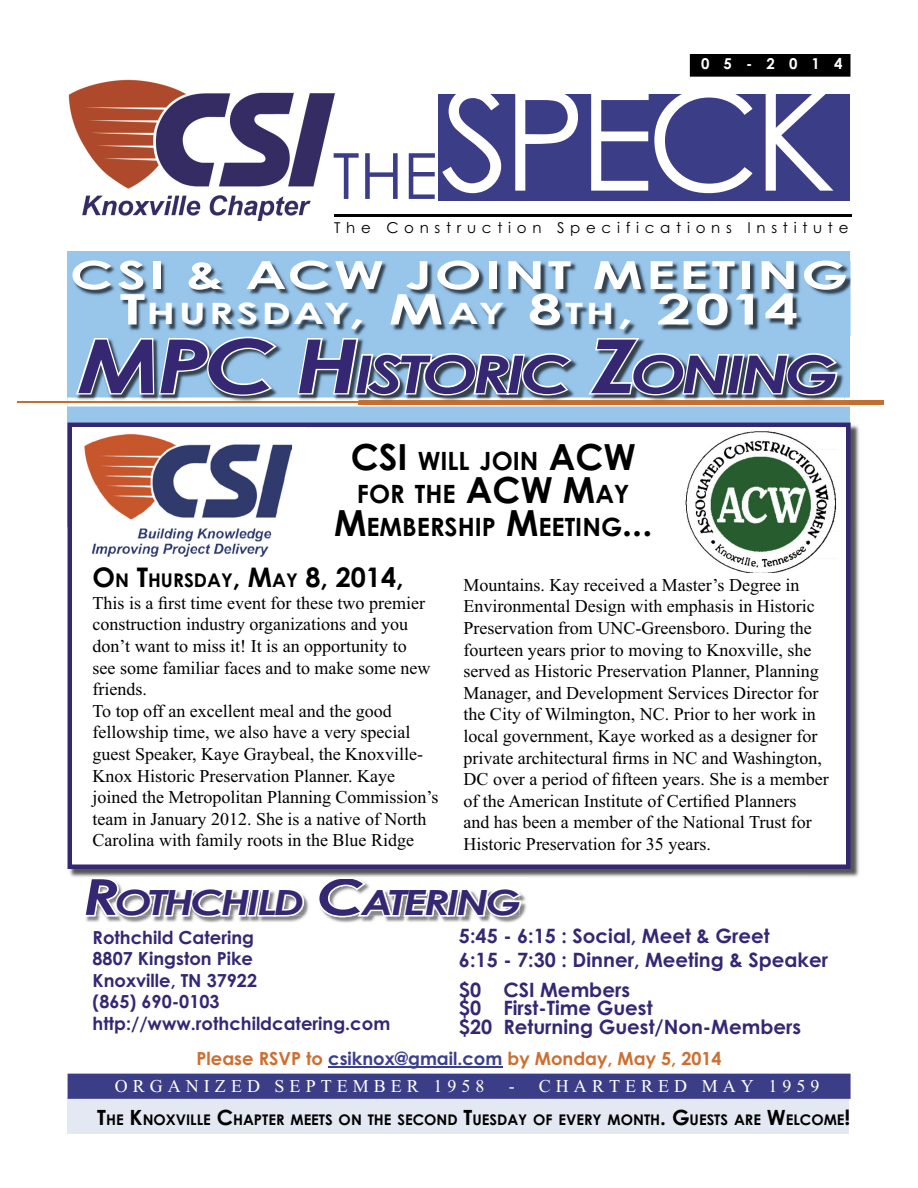
<style>
.page{position:relative;width:918px;height:1188px;background:#fff}
.page>*{position:absolute;margin:0;border:0;box-sizing:border-box;transform-origin:0 0}
.t1{font:139.8px "Century Gothic";letter-spacing:-.05em;color:#fff}
.t2{font:63.6px "Century Gothic";color:#3b3d87}
.t3{font:italic 700 52.2px "Century Gothic";letter-spacing:-.065em;color:#362773;scale:1.25 1}
.t4{font:700 38.85px "Century Gothic";letter-spacing:.055em;color:#fff;scale:1.44 1}
.t5{font:italic 700 34.8px "Century Gothic";letter-spacing:-.065em;color:#362773;scale:1.25 1}
.t6{font:700 29.55px "Century Gothic";letter-spacing:.07em;color:#fff;scale:1.44 1}
.t7{font:700 27px "Century Gothic";color:#000}
.t8{font:700 25.2px/33px "Century Gothic";color:#000;text-align:center}
.t9{font:700 19.8px/18.1px "Century Gothic";color:#362773}
.t10{font:18px/21.6px "Times New Roman";color:#000}
.t11{font:700 18px/21.6px "Century Gothic";color:#362773}
.t12{font:700 18px "Century Gothic";color:#ce6e2f}
.t13{font:18px "Times New Roman";letter-spacing:.28em;color:#fff}
.t14{font:15px "Century Gothic";letter-spacing:.38em;color:#000}
.t15{font:700 15px "Century Gothic";letter-spacing:.94em;color:#fff}
.t16{font:700 14.7px "Century Gothic";color:#000}
.s1{font-size:42.15px}
.s2{font-size:74.55px}
.s3{font-size:36px}
.s4{font-size:18.9px}
.s5{font-size:49.65px}
.s6{color:#3a3f8e}
.s7{font-size:21px}
</style>
<div class="page">
<div style="left:68px;top:251px;width:782px;height:276px;background:#98c5ea"></div>
<div style="left:68px;top:1098px;width:781px;height:36px;background:#e3e8f2"></div>
<div style="left:17px;top:397px;width:833px;height:9px;background:#fff"></div>
<hr style="left:18px;top:401px;width:529px;height:2px;background:#c26f30">
<div style="left:68px;top:1074px;width:783px;height:25px;background:#3b3d87"></div>
<hr style="left:328px;top:1066px;width:174px;height:2px;background:#3a3f8e">
<div style="left:359px;top:400px;width:525px;height:5px;background:#c26f30"></div>
<img style="left:86px;top:893px;width:441px;height:30px">
<img style="left:808px;top:423px;width:51px;height:454px">
<img style="left:69px;top:869px;width:739px;height:8px">
<svg style="left:86px;top:879px;width:435px;height:38px"></svg>
<svg style="left:68px;top:423px;width:782px;height:446px"></svg>
<img style="left:72px;top:428px;width:234px;height:135px">
<img style="left:682px;top:427px;width:155px;height:146px">
<img style="left:73px;top:261px;width:778px;height:75px">
<img style="left:75px;top:363px;width:769px;height:37px">
<img style="left:75px;top:400px;width:284px;height:1px">
<svg style="left:74px;top:335px;width:766px;height:62px"></svg>
<img style="left:68px;top:79px;width:267px;height:142px">
<div style="left:439px;top:95px;width:411px;height:106px;background:#3b3d87"></div>
<div style="left:690px;top:54px;width:160px;height:23px;background:#000"></div>
<hr style="left:334px;top:214px;width:518px;height:3px;background:#000">
<p class="t15" style="left:701px;top:57px;width:143px">05-2014</p>
<h1 class="t1" style="left:440px;top:86px;width:397px">SPECK</h1>
<h2 class="t2" style="left:333px;top:151px;width:106px">THE</h2>
<p class="t14" style="left:334px;top:221px;width:516px">The Construction Specifications Institute</p>
<h3 class="t4" style="left:70px;top:259px;width:542px">CSI &amp; ACW JOINT MEETING</h3>
<h3 class="t6" style="left:120px;top:301px;width:473px"><span class="s1">T</span>HURSDAY<span class="s1">, M</span>AY <span class="s1">8</span>TH<span class="s1">, 2014</span></h3>
<h3 class="t3" style="left:78px;top:345px;width:611px"><span class="s2">MPC H</span>ISTORIC <span class="s2">Z</span>ONING</h3>
<h3 class="t8" style="left:334px;top:446px;width:320px"><span class="s3">CSI</span> WILL JOIN <span class="s3">ACW<br></span>FOR THE <span class="s3">ACW M</span>AY<br><span class="s3">M</span>EMBERSHIP <span class="s3">M</span>EETING<span class="s3">...</span></h3>
<h3 class="t7" style="left:93px;top:566px;width:313px">O<span class="s4">N</span> T<span class="s4">HURSDAY</span>, M<span class="s4">AY</span> 8, 2014,</h3>
<p class="t10" style="left:93px;top:594px;width:348px">This is a first time event for these two premier construction industry organizations and you don’t want to miss it! It is an opportunity to<br>see some familiar faces and to make some new friends.<br>To top off an excellent meal and the good fellowship time, we also have a very special guest Speaker, Kaye Graybeal, the Knoxville-Knox Historic Preservation Planner. Kaye joined the Metropolitan Planning Commission’s team in January 2012. She is a native of North Carolina with family roots in the Blue Ridge</p>
<p class="t10" style="left:463px;top:576px;width:367px">Mountains. Kay received a Master’s Degree in Environmental Design with emphasis in Historic Preservation from UNC-Greensboro. During the fourteen years prior to moving to Knoxville, she served as Historic Preservation Planner, Planning Manager, and Development Services Director for the City of Wilmington, NC. Prior to her work in local government, Kaye worked as a designer for private architectural firms in NC and Washington, DC over a period of fifteen years. She is a member of the American Institute of Certified Planners<br>and has been a member of the National Trust for Historic Preservation for 35 years.</p>
<h3 class="t5" style="left:83px;top:883px;width:353px"><span class="s5">R</span>OTHCHILD <span class="s5">C</span>ATERING</h3>
<p class="t11" style="left:93px;top:928px;width:299px">Rothchild Catering<br>8807 Kingston Pike<br>Knoxville, TN 37922<br>(865) 690-0103 http://www.rothchildcatering.com</p>
<p class="t9" style="left:459px;top:926px;width:371px;line-height:23.7px">5:45 - 6:15 : Social, Meet &amp; Greet<br>6:15 - 7:30 : Dinner, Meeting &amp; Speaker</p>
<p class="t9" style="left:459px;top:983px;width:344px">$0 CSI Members<br>$0 First-Time Guest<br>$20 Returning Guest/Non-Members</p>
<p class="t12" style="left:196px;top:1051px;width:527px">Please RSVP to <span class="s6">csiknox@gmail.com</span> by Monday, May 5, 2014</p>
<p class="t13" style="left:115px;top:1079px;width:371px">ORGANIZED SEPTEMBER 1958</p>
<p class="t13" style="left:509px;top:1079px;width:312px">- CHARTERED MAY 1959</p>
<p class="t16" style="left:97px;top:1114px;width:755px"><span class="s7">T</span>HE <span class="s7">K</span>NOXVILLE <span class="s7">C</span>HAPTER MEETS ON THE SECOND <span class="s7">T</span>UESDAY OF EVERY MONTH<span class="s7">. G</span>UESTS ARE <span class="s7">W</span>ELCOME<span class="s7">!</span></p>
</div>
